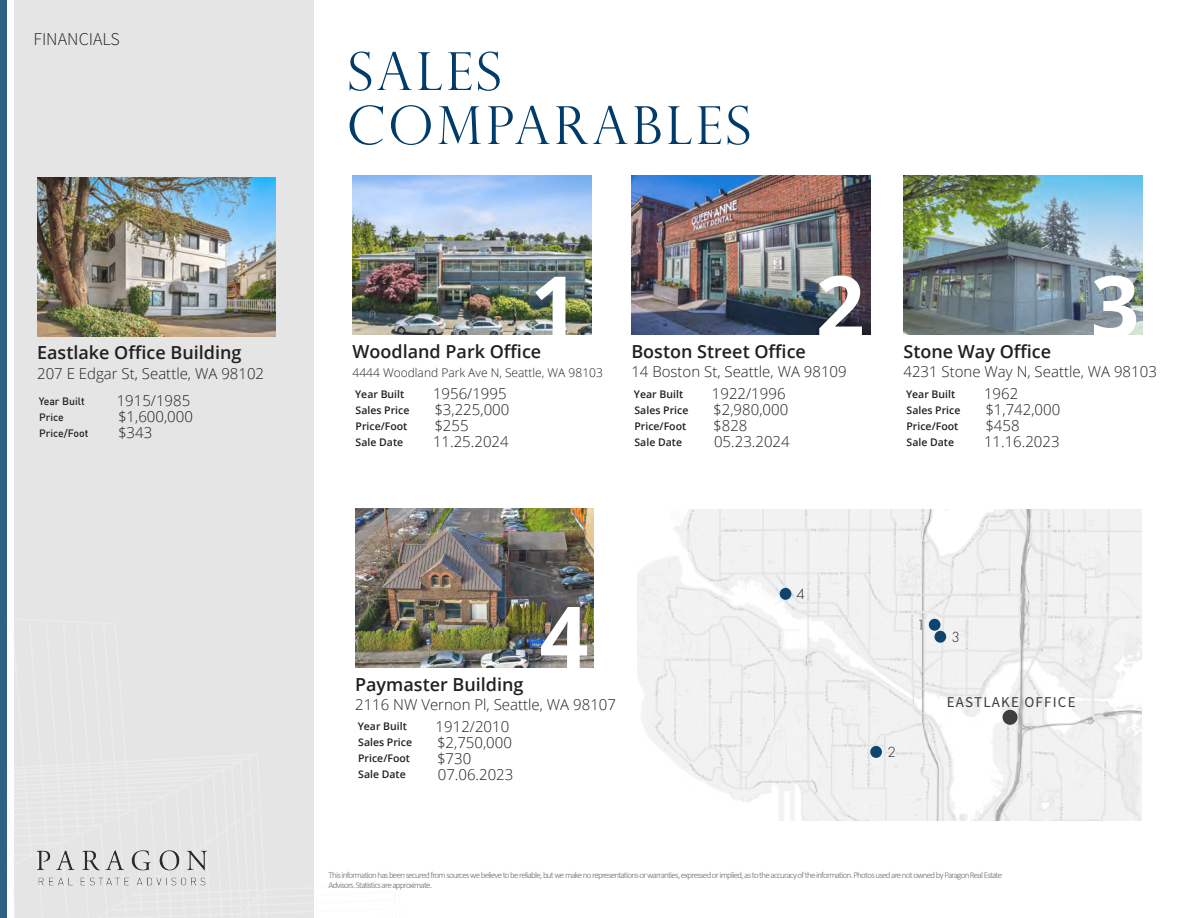
<style>
.page{position:relative;width:1188px;height:918px;background:#fff}
.page>*{position:absolute;margin:0;border:0;box-sizing:border-box;transform-origin:0 0}
.t1{font:700 85.5px "Open Sans";color:#fff}
.Page_Title{font:300 52.5px "Perpetua Titling";letter-spacing:.07em;color:#003b69}
.t2{font:600 18px "Open Sans";color:#231f20}
.t3{font:18px "Source Sans Variable";color:#231f20}
.Table_Text{font:300 15px "Open Sans";color:#231f20}
.t4{font:15px "Source Sans Pro";letter-spacing:.08em;color:#3e3e3f}
.t5{font:300 13.5px "Futura Std";color:#231f20}
.t6{font:300 12px "Open Sans";color:#231f20}
.t7{font:600 10.5px "Open Sans";color:#231f20}
.t8{font:500 10.5px "DIN";color:#231f20}
.t9{font:300 9px/10.5px "Calibri";letter-spacing:-.08em;color:#3e3e3f}
</style>
<div class="page">
<div style="left:15px;top:0;width:299px;height:918px;background:#e5e5e6"></div>
<img style="left:352px;top:176px;width:239px;height:159px">
<img style="left:631px;top:176px;width:239px;height:159px">
<img style="left:355px;top:508px;width:239px;height:160px">
<img style="left:37px;top:177px;width:239px;height:159px">
<img style="left:37px;top:850px;width:170px;height:36px">
<div style="left:0;top:0;width:7px;height:918px;background:#316085"></div>
<img style="left:903px;top:176px;width:239px;height:159px">
<img style="left:637px;top:509px;width:504px;height:312px">
<div style="left:929px;top:619px;width:11px;height:12px;background:#0d4570;border-radius:50%"></div>
<div style="left:870px;top:746px;width:12px;height:12px;background:#0d4570;border-radius:50%"></div>
<div style="left:780px;top:588px;width:11px;height:12px;background:#0d4570;border-radius:50%"></div>
<div style="left:1003px;top:711px;width:14px;height:13px;background:#3e3e3f;border-radius:50%"></div>
<div style="left:1003px;top:710px;width:15px;height:15px;border:2px solid #3e3e3f;border-radius:50%"></div>
<div style="left:935px;top:631px;width:11px;height:12px;background:#0d4570;border-radius:50%"></div>
<p class="t3" style="left:33px;top:28px;width:88px">FINANCIALS</p>
<p class="t2" style="left:37px;top:340px;width:206px">Eastlake Office Building</p>
<p class="Table_Text" style="left:37px;top:363px;width:229px">207 E Edgar St, Seattle, WA 98102</p>
<p class="t8" style="left:39px;top:395px;width:47px">Year Built</p>
<p class="Table_Text" style="left:117px;top:390px;width:75px">1915/1985</p>
<p class="t8" style="left:39px;top:411px;width:26px">Price</p>
<p class="Table_Text" style="left:118px;top:406px;width:76px">$1,600,000</p>
<p class="t8" style="left:39px;top:427px;width:51px">Price/Foot</p>
<p class="Table_Text" style="left:118px;top:422px;width:36px">$343</p>
<p class="Page_Title" style="left:348px;top:40px;width:155px">SALES</p>
<p class="Page_Title" style="left:347px;top:94px;width:405px">COMPARABLES</p>
<p class="t1" style="left:530px;top:246px;width:50px">1</p>
<p class="t2" style="left:352px;top:339px;width:190px">Woodland Park Office</p>
<p class="t6" style="left:352px;top:365px;width:252px">4444 Woodland Park Ave N, Seattle, WA 98103</p>
<p class="t7" style="left:355px;top:387px;width:51px">Year Built</p>
<p class="Table_Text" style="left:433px;top:384px;width:75px">1956/1995</p>
<p class="t7" style="left:356px;top:403px;width:55px">Sales Price</p>
<p class="Table_Text" style="left:434px;top:400px;width:76px">$3,225,000</p>
<p class="t7" style="left:356px;top:419px;width:53px">Price/Foot</p>
<p class="Table_Text" style="left:434px;top:416px;width:36px">$255</p>
<p class="t7" style="left:356px;top:434px;width:49px">Sale Date</p>
<p class="Table_Text" style="left:433px;top:432px;width:77px">11.25.2024</p>
<p class="t1" style="left:816px;top:246px;width:50px">2</p>
<p class="t2" style="left:631px;top:339px;width:176px">Boston Street Office</p>
<p class="Table_Text" style="left:631px;top:362px;width:217px">14 Boston St, Seattle, WA 98109</p>
<p class="t7" style="left:634px;top:387px;width:51px">Year Built</p>
<p class="Table_Text" style="left:712px;top:384px;width:75px">1922/1996</p>
<p class="t7" style="left:635px;top:403px;width:55px">Sales Price</p>
<p class="Table_Text" style="left:713px;top:400px;width:76px">$2,980,000</p>
<p class="t7" style="left:634px;top:419px;width:53px">Price/Foot</p>
<p class="Table_Text" style="left:713px;top:416px;width:36px">$828</p>
<p class="t7" style="left:635px;top:434px;width:49px">Sale Date</p>
<p class="Table_Text" style="left:714px;top:432px;width:77px">05.23.2024</p>
<p class="t1" style="left:1091px;top:246px;width:50px">3</p>
<p class="t2" style="left:903px;top:339px;width:149px">Stone Way Office</p>
<p class="Table_Text" style="left:903px;top:362px;width:255px">4231 Stone Way N, Seattle, WA 98103</p>
<p class="t7" style="left:906px;top:387px;width:51px">Year Built</p>
<p class="Table_Text" style="left:984px;top:384px;width:36px">1962</p>
<p class="t7" style="left:907px;top:403px;width:55px">Sales Price</p>
<p class="Table_Text" style="left:985px;top:400px;width:76px">$1,742,000</p>
<p class="t7" style="left:907px;top:419px;width:53px">Price/Foot</p>
<p class="Table_Text" style="left:985px;top:416px;width:36px">$458</p>
<p class="t7" style="left:907px;top:434px;width:49px">Sale Date</p>
<p class="Table_Text" style="left:984px;top:432px;width:77px">11.16.2023</p>
<p class="t1" style="left:540px;top:577px;width:50px">4</p>
<p class="t2" style="left:355px;top:672px;width:170px">Paymaster Building</p>
<p class="Table_Text" style="left:355px;top:694px;width:262px">2116 NW Vernon Pl, Seattle, WA 98107</p>
<p class="t7" style="left:358px;top:719px;width:51px">Year Built</p>
<p class="Table_Text" style="left:436px;top:716px;width:75px">1912/2010</p>
<p class="t7" style="left:358px;top:735px;width:55px">Sales Price</p>
<p class="Table_Text" style="left:437px;top:732px;width:76px">$2,750,000</p>
<p class="t7" style="left:358px;top:751px;width:53px">Price/Foot</p>
<p class="Table_Text" style="left:437px;top:748px;width:36px">$730</p>
<p class="t7" style="left:358px;top:767px;width:49px">Sale Date</p>
<p class="Table_Text" style="left:438px;top:764px;width:77px">07.06.2023</p>
<p class="t5" style="left:797px;top:586px;width:10px">4</p>
<p class="t5" style="left:917px;top:617px;width:10px">1</p>
<p class="t5" style="left:887px;top:744px;width:10px">2</p>
<p class="t5" style="left:952px;top:629px;width:10px">3</p>
<p class="t4" style="left:947px;top:692px;width:130px">EASTLAKE OFFICE</p>
<p class="t9" style="left:329px;top:869px;width:675px">This information has been secured from sources we believe to be reliable, but we make no representations or warranties, expressed or implied, as to the accuracy of the information. Photos used are not owned by Paragon Real Estate<br>Advisors. Statistics are approximate.</p>
</div>
